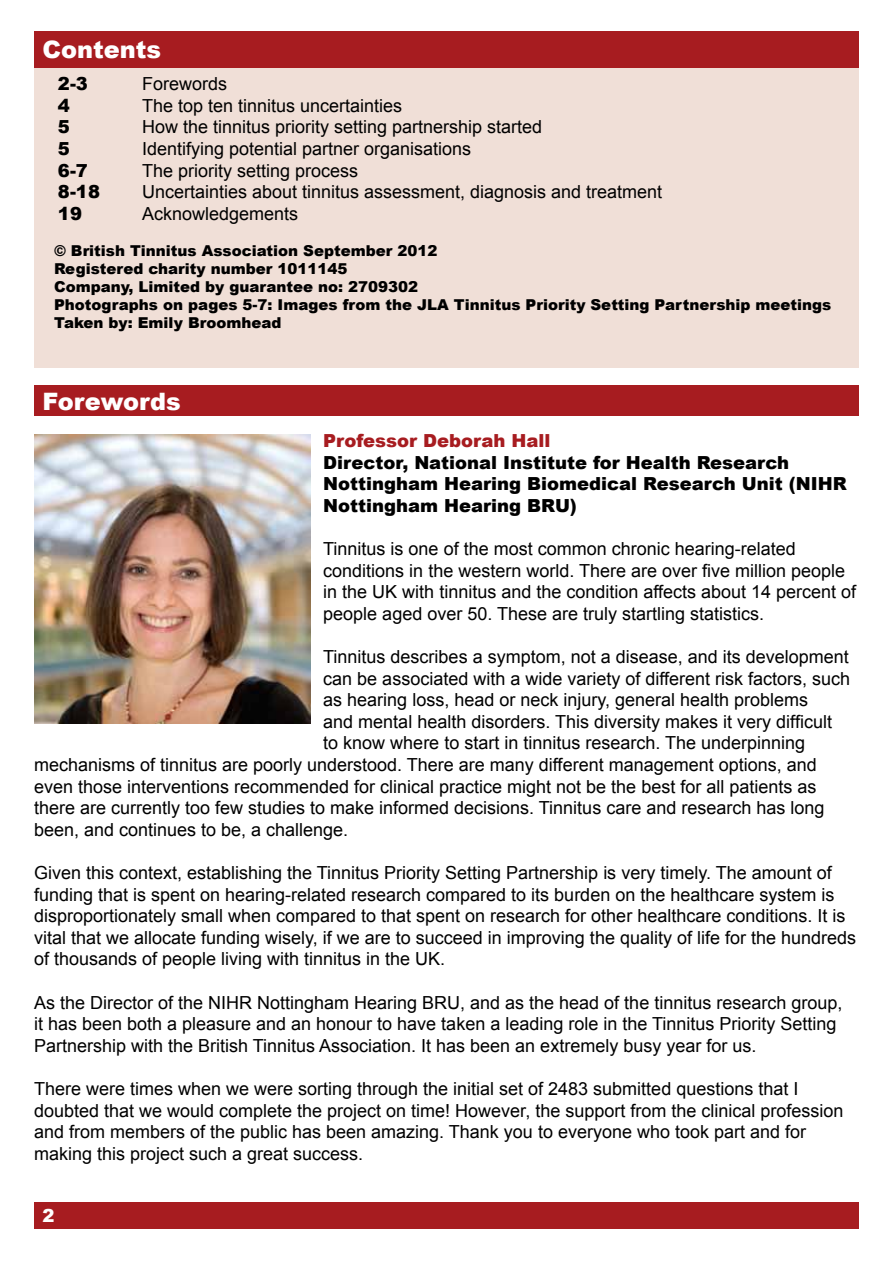
<style>
.page{position:relative;width:893px;height:1263px;background:#fff}
.page>*{position:absolute;margin:0;border:0;box-sizing:border-box;transform-origin:0 0}
.t1{font:900 24px "Arial";color:#fff}
.t2{font:18px/21.6px "Arial";color:#000}
.t3{font:900 18px/21.6px "Arial";color:#000}
.t4{font:900 18px "Arial";color:#a71c20}
.t5{font:900 18px "Arial";color:#fff}
.t6{font:900 15px/18px "Arial";color:#000}
</style>
<div class="page">
<div style="left:34px;top:34px;width:825px;height:333px;background:#f0dfd7"></div>
<div style="left:34px;top:31px;width:825px;height:36px;background:#a71c20"></div>
<div style="left:34px;top:385px;width:825px;height:31px;background:#a71c20"></div>
<div style="left:34px;top:1202px;width:825px;height:27px;background:#a71c20"></div>
<img style="left:34px;top:434px;width:276px;height:289px">
<h1 class="t1" style="left:43px;top:32px;width:120px">Contents</h1>
<p class="t3" style="left:58px;top:72px;width:32px">2-3</p>
<p class="t2" style="left:142px;top:73px;width:87px">Forewords</p>
<p class="t3" style="left:58px;top:94px;width:14px">4</p>
<p class="t2" style="left:142px;top:95px;width:262px">The top ten tinnitus uncertainties</p>
<p class="t3" style="left:58px;top:116px;width:14px">5</p>
<p class="t2" style="left:142px;top:116px;width:402px">How the tinnitus priority setting partnership started</p>
<p class="t3" style="left:58px;top:137px;width:14px">5</p>
<p class="t2" style="left:142px;top:138px;width:331px">Identifying potential partner organisations</p>
<p class="t3" style="left:58px;top:159px;width:32px">6-7</p>
<p class="t2" style="left:142px;top:160px;width:218px">The priority setting process</p>
<p class="t3" style="left:58px;top:180px;width:44px">8-18</p>
<p class="t2" style="left:142px;top:181px;width:522px">Uncertainties about tinnitus assessment, diagnosis and treatment</p>
<p class="t3" style="left:58px;top:202px;width:26px">19</p>
<p class="t2" style="left:142px;top:203px;width:158px">Acknowledgements</p>
<p class="t6" style="left:54px;top:241px;width:779px">© British Tinnitus Association September 2012<br>Registered charity number 1011145<br>Company, Limited by guarantee no: 2709302<br>Photographs on pages 5-7: Images from the JLA Tinnitus Priority Setting Partnership meetings Taken by: Emily Broomhead</p>
<h1 class="t1" style="left:43px;top:384px;width:140px">Forewords</h1>
<p class="t4" style="left:323px;top:427px;width:229px">Professor Deborah Hall</p>
<p class="t3" style="left:323px;top:451px;width:525px">Director, National Institute for Health Research<br>Nottingham Hearing Biomedical Research Unit (NIHR<br>Nottingham Hearing BRU)</p>
<p class="t2" style="left:323px;top:538px;width:534px">Tinnitus is one of the most common chronic hearing-related conditions in the western world. There are over five million people in the UK with tinnitus and the condition affects about 14 percent of people aged over 50. These are truly startling statistics.</p>
<p class="t2" style="left:323px;top:646px;width:527px">Tinnitus describes a symptom, not a disease, and its development</p>
<p class="t2" style="left:323px;top:668px;width:528px">can be associated with a wide variety of different risk factors, such</p>
<p class="t2" style="left:323px;top:689px;width:486px">as hearing loss, head or neck injury, general health problems</p>
<p class="t2" style="left:323px;top:711px;width:510px">and mental health disorders. This diversity makes it very difficult</p>
<p class="t2" style="left:323px;top:732px;width:483px">to know where to start in tinnitus research. The underpinning</p>
<p class="t2" style="left:34px;top:754px;width:784px">mechanisms of tinnitus are poorly understood. There are many different management options, and</p>
<p class="t2" style="left:34px;top:776px;width:784px">even those interventions recommended for clinical practice might not be the best for all patients as</p>
<p class="t2" style="left:34px;top:797px;width:792px">there are currently too few studies to make informed decisions. Tinnitus care and research has long</p>
<p class="t2" style="left:34px;top:819px;width:316px">been, and continues to be, a challenge.</p>
<p class="t2" style="left:34px;top:862px;width:824px">Given this context, establishing the Tinnitus Priority Setting Partnership is very timely. The amount of funding that is spent on hearing-related research compared to its burden on the healthcare system is disproportionately small when compared to that spent on research for other healthcare conditions. It is vital that we allocate funding wisely, if we are to succeed in improving the quality of life for the hundreds of thousands of people living with tinnitus in the UK.</p>
<p class="t2" style="left:34px;top:992px;width:810px">As the Director of the NIHR Nottingham Hearing BRU, and as the head of the tinnitus research group, it has been both a pleasure and an honour to have taken a leading role in the Tinnitus Priority Setting<br>Partnership with the British Tinnitus Association. It has been an extremely busy year for us.</p>
<p class="t2" style="left:34px;top:1078px;width:811px">There were times when we were sorting through the initial set of 2483 submitted questions that I doubted that we would complete the project on time! However, the support from the clinical profession and from members of the public has been amazing. Thank you to everyone who took part and for making this project such a great success.</p>
<p class="t5" style="left:43px;top:1202px;width:14px">2</p>
</div>
